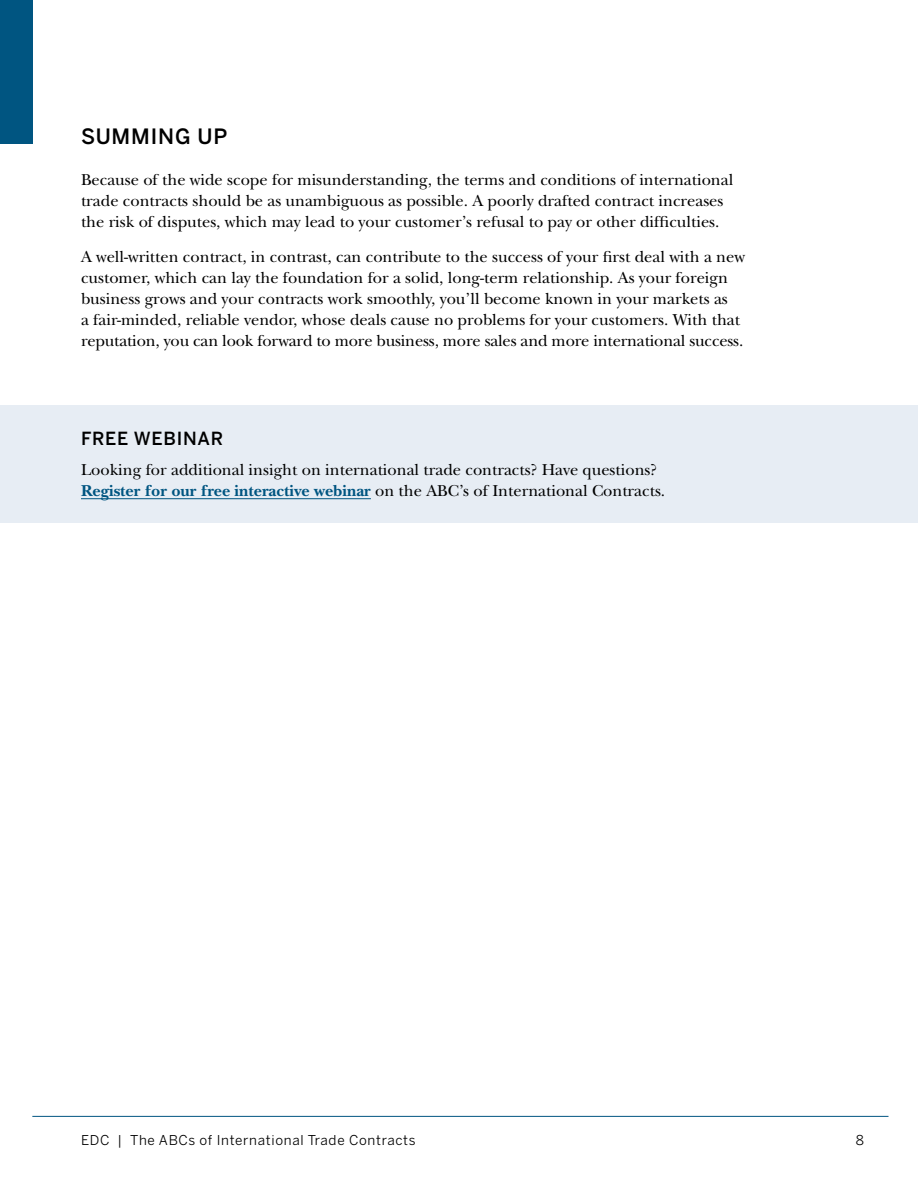
<style>
.page{position:relative;width:918px;height:1188px;background:#fff}
.page>*{position:absolute;margin:0;border:0;box-sizing:border-box;transform-origin:0 0}
.t1{font:500 21px "Benton Sans";letter-spacing:.04em;color:#000}
.t2{font:500 18px "Benton Sans";letter-spacing:.04em;color:#000}
.t3{font:16.5px/21px "New Baskerville";color:#000}
.t4{font:13.5px "Benton Sans";letter-spacing:.05em;color:#000}
.s1{font-weight:700;color:#005581}
</style>
<div class="page">
<div style="left:0;top:0;width:33px;height:144px;background:#005581"></div>
<hr style="left:32px;top:1116px;width:857px;height:1px;background:#005581">
<div style="left:0;top:405px;width:918px;height:118px;background:#e7edf4"></div>
<hr style="left:81px;top:498px;width:290px;height:1px;background:#005581">
<p class="t1" style="left:81px;top:124px;width:148px">SUMMING UP</p>
<p class="t3" style="left:81px;top:169px;width:654px">Because of the wide scope for misunderstanding, the terms and conditions of international trade contracts should be as unambiguous as possible. A poorly drafted contract increases the risk of disputes, which may lead to your customer’s refusal to pay or other difficulties.</p>
<p class="t3" style="left:81px;top:246px;width:665px">A well-written contract, in contrast, can contribute to the success of your first deal with a new customer, which can lay the foundation for a solid, long-term relationship. As your foreign business grows and your contracts work smoothly, you’ll become known in your markets as<br>a fair-minded, reliable vendor, whose deals cause no problems for your customers. With that reputation, you can look forward to more business, more sales and more international success.</p>
<p class="t2" style="left:81px;top:427px;width:144px">FREE WEBI NAR</p>
<p class="t3" style="left:81px;top:459px;width:586px">Looking for additional insight on international trade contracts? Have questions?<br><span class="s1">Register for our free interactive webinar</span> on the ABC’s of International Contracts.</p>
<p class="t4" style="left:81px;top:1132px;width:336px">EDC | The ABCs of International Trade Contracts</p>
<p class="t4" style="left:856px;top:1132px;width:10px">8</p>
</div>
